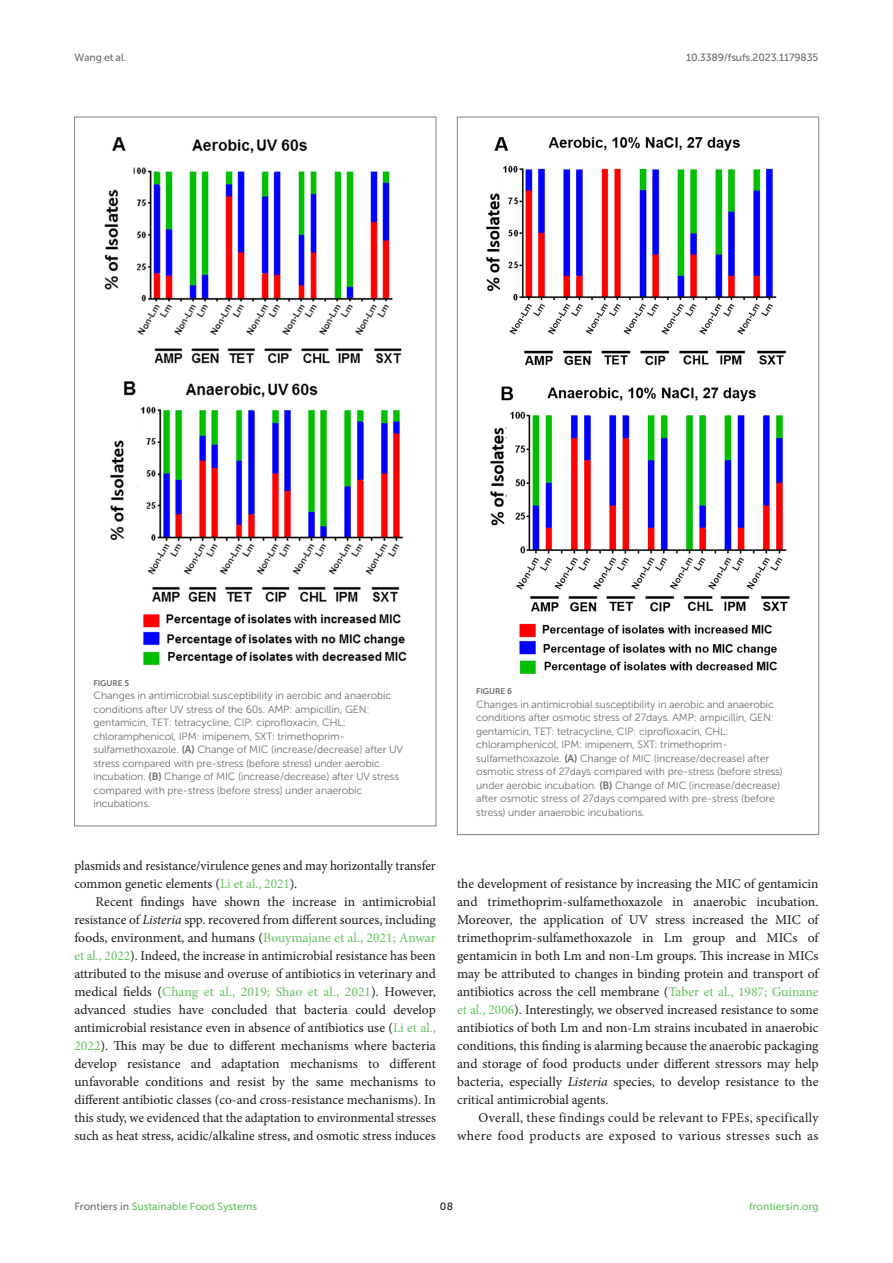
<style>
.page{position:relative;width:893px;height:1263px;background:#fff}
.page>*{position:absolute;margin:0;border:0;box-sizing:border-box;transform-origin:0 0}
.TEXT{font:13.5px/18px "Minion Pro";color:#1b1c1b;text-align:justify}
.TEXT-2{font:13.5px/18px "Minion Pro";letter-spacing:.03em;color:#1b1c1b;text-align:right}
.FIG_LEG{font:10.5px/13.5px "Museo Sans 300";letter-spacing:-.01em;color:#706f70}
.t1{font:10.5px "Museo Sans 500";color:#65c161}
.t2{font:10.5px "Museo Sans 500";letter-spacing:-.015em;color:#706f70}
.t3{font:10.5px "Museo Sans 500";color:#1b1c1b}
.FIG_HD{font:8.25px "Museo Sans 700";letter-spacing:-.01em;color:#706f70}
.s1{font-family:"Museo Sans 700"}
.s2{color:#65c161}
.s3{font-style:italic}
.s4{color:#706f70}
</style>
<div class="page">
<img style="left:104px;top:137px;width:303px;height:528px">
<img style="left:486px;top:137px;width:304px;height:537px">
<p class="t2" style="left:74px;top:51px;width:53px">Wang et al.</p>
<p class="t2" style="left:686px;top:51px;width:134px">10.3389/fsufs.2023.1179835</p>
<p class="FIG_HD" style="left:94px;top:678px;width:37px">FIGURE 5</p>
<p class="FIG_LEG" style="left:94px;top:689px;width:311px">Changes in antimicrobial susceptibility in aerobic and anaerobic conditions after UV stress of the 60s. AMP: ampicillin, GEN: gentamicin, TET: tetracycline, CIP: ciprofloxacin, CHL: chloramphenicol, IPM: imipenem, SXT: trimethoprim&shy;sulfamethoxazole. <span class="s1">(A)</span> Change of MIC (increase/decrease) after UV stress compared with pre-stress (before stress) under aerobic incubation. <span class="s1">(B)</span> Change of MIC (increase/decrease) after UV stress compared with pre-stress (before stress) under anaerobic incubations.</p>
<p class="TEXT" style="left:74px;top:857px;width:363px">plasmids and resistance/virulence genes and may horizontally transfer common genetic elements (<span class="s2">Li et al., 2021</span>).</p>
<p class="TEXT" style="left:74px;top:893px;width:363px;text-indent:21px">Recent findings have shown the increase in antimicrobial resistance of <span class="s3">Listeria</span> spp. recovered from different sources, including foods, environment, and humans (<span class="s2">Bouymajane et al., 2021; Anwar et al., 2022</span>). Indeed, the increase in antimicrobial resistance has been attributed to the misuse and overuse of antibiotics in veterinary and medical fields (<span class="s2">Chang et al., 2019; Shao et al., 2021</span>). However, advanced studies have concluded that bacteria could develop antimicrobial resistance even in absence of antibiotics use (<span class="s2">Li et al., 2022</span>). This may be due to different mechanisms where bacteria develop resistance and adaptation mechanisms to different unfavorable conditions and resist by the same mechanisms to different antibiotic classes (co-and cross-resistance mechanisms). In this study, we evidenced that the adaptation to environmental stresses such as heat stress, acidic/alkaline stress, and osmotic stress induces</p>
<p class="FIG_HD" style="left:476px;top:687px;width:37px">FIGURE 6</p>
<p class="FIG_LEG" style="left:476px;top:697px;width:308px">Changes in antimicrobial susceptibility in aerobic and anaerobic conditions after osmotic stress of 27 days. AMP: ampicillin, GEN: gentamicin, TET: tetracycline, CIP: ciprofloxacin, CHL: chloramphenicol, IPM: imipenem, SXT: trimethoprim&shy;sulfamethoxazole. <span class="s1">(A)</span> Change of MIC (increase/decrease) after osmotic stress of 27 days compared with pre-stress (before stress) under aerobic incubation. <span class="s1">(B)</span> Change of MIC (increase/decrease) after osmotic stress of 27 days compared with pre-stress (before stress) under anaerobic incubations.</p>
<p class="TEXT" style="left:457px;top:875px;width:363px">the development of resistance by increasing the MIC of gentamicin and trimethoprim-sulfamethoxazole in anaerobic incubation.<br>Moreover, the application of UV stress increased the MIC of trimethoprim-sulfamethoxazole in Lm group and MICs of gentamicin in both Lm and non-Lm groups. This increase in MICs may be attributed to changes in binding protein and transport of antibiotics across the cell membrane (<span class="s2">Taber et al., 1987; Guinane et al., 2006</span>). Interestingly, we observed increased resistance to some antibiotics of both Lm and non-Lm strains incubated in anaerobic conditions, this finding is alarming because the anaerobic packaging and storage of food products under different stressors may help bacteria, especially <span class="s3">Listeria</span> species, to develop resistance to the critical antimicrobial agents.</p>
<p class="TEXT-2" style="left:457px;top:1109px;width:363px">Overall, these findings could be relevant to FPEs, specifically where food products are exposed to various stresses such as</p>
<p class="t1" style="left:74px;top:1200px;width:184px"><span class="s4">Frontiers in</span> Sustainable Food Systems</p>
<p class="t3" style="left:440px;top:1200px;width:15px">08</p>
<p class="t1" style="left:749px;top:1200px;width:71px">frontiersin.org</p>
</div>
